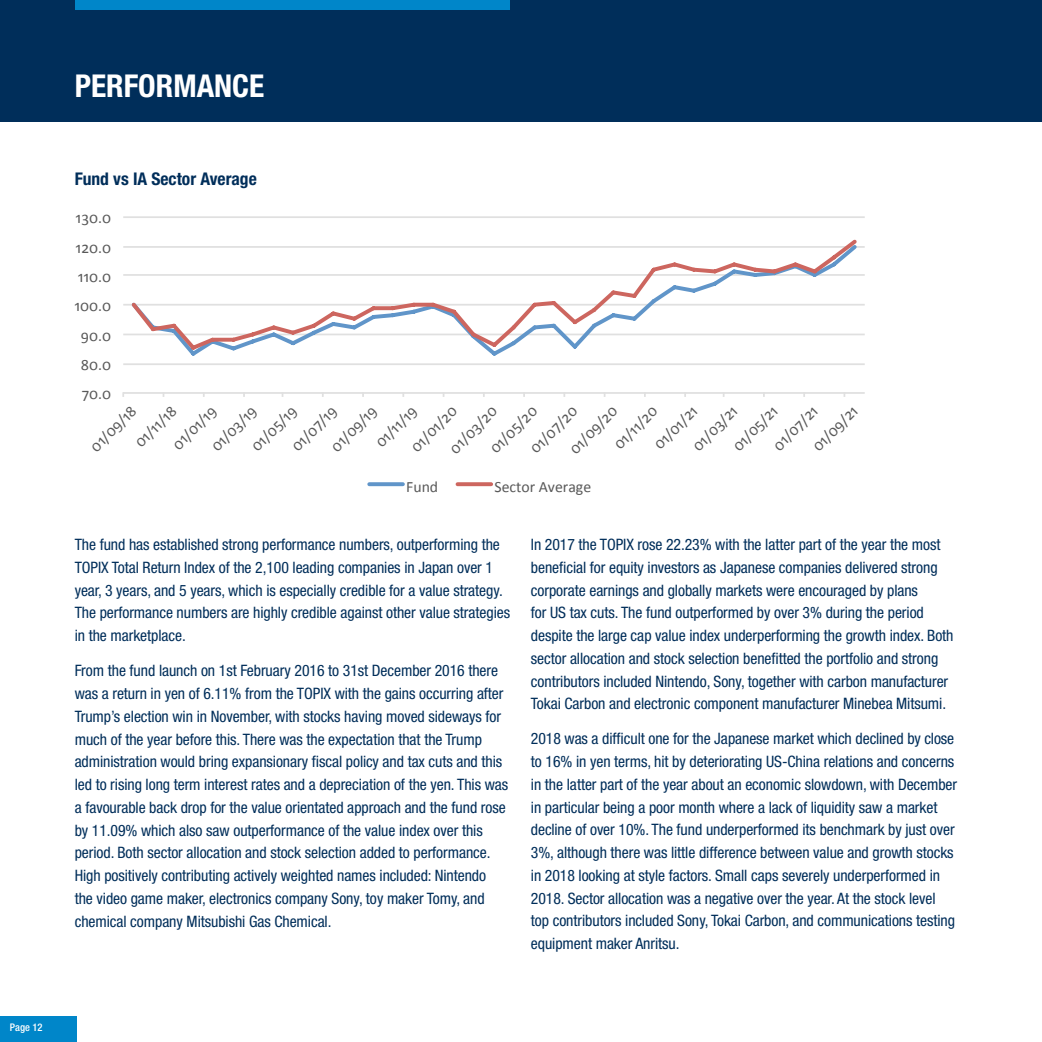
<style>
.page{position:relative;width:1042px;height:1042px;background:#fff}
.page>*{position:absolute;margin:0;border:0;box-sizing:border-box;transform-origin:0 0}
.t1{font:700 condensed 31.5px "Helvetica Neue LT Std";color:#fff}
.t2{font:700 condensed 17.5px "Helvetica Neue LT Std";color:#002e5a}
.t3{font:condensed 15.75px/22.8px "Helvetica Neue LT Std";letter-spacing:-.005em;color:#002e5a}
.t4{font:15.75px "Calibri";color:#595959}
.t5{font:500 condensed 10.5px "Helvetica Neue LT Std";color:#fff}
</style>
<div class="page">
<div style="left:0;top:0;width:1042px;height:121px;background:#002e5a"></div>
<div style="left:76px;top:0;width:434px;height:10px;background:#0086c9"></div>
<hr style="left:123px;top:363px;width:742px;height:2px;background:#e0e0e0">
<hr style="left:123px;top:334px;width:742px;height:1px;background:#e0e0e0">
<hr style="left:123px;top:304px;width:742px;height:2px;background:#e0e0e0">
<hr style="left:123px;top:274px;width:742px;height:2px;background:#e0e0e0">
<hr style="left:123px;top:246px;width:742px;height:2px;background:#e0e0e0">
<hr style="left:123px;top:216px;width:742px;height:2px;background:#e0e0e0">
<hr style="left:123px;top:392px;width:742px;height:2px;background:#e0e0e0">
<svg style="left:128px;top:239px;width:732px;height:114px"></svg>
<svg style="left:369px;top:482px;width:34px;height:4px"></svg>
<svg style="left:457px;top:482px;width:34px;height:4px"></svg>
<div style="left:0;top:1016px;width:76px;height:26px;background:#0086c9"></div>
<p class="t5" style="left:10px;top:1021px;width:34px">Page 12</p>
<h1 class="t1" style="left:75px;top:67px;width:191px">PERFORMANCE</h1>
<p class="t2" style="left:75px;top:168px;width:184px">Fund vs IA Sector Average</p>
<p class="t4" style="left:76px;top:208px;width:37px">130.0</p>
<p class="t4" style="left:76px;top:237px;width:37px">120.0</p>
<p class="t4" style="left:78px;top:267px;width:34px">110.0</p>
<p class="t4" style="left:75px;top:296px;width:38px">100.0</p>
<p class="t4" style="left:81px;top:325px;width:32px">90.0</p>
<p class="t4" style="left:81px;top:355px;width:32px">80.0</p>
<p class="t4" style="left:82px;top:384px;width:31px">70.0</p>
<p class="t4" style="left:86px;top:442px;width:59px;rotate:-45deg">01/09/18</p>
<p class="t4" style="left:131px;top:438px;width:53px;rotate:-45deg">01/11/18</p>
<p class="t4" style="left:526px;top:443px;width:61px;rotate:-45deg">01/07/20</p>
<p class="t4" style="left:485px;top:444px;width:61px;rotate:-45deg">01/05/20</p>
<p class="t4" style="left:609px;top:440px;width:56px;rotate:-45deg">01/11/20</p>
<p class="t4" style="left:407px;top:442px;width:59px;rotate:-45deg">01/01/20</p>
<p class="t4" style="left:445px;top:444px;width:62px;rotate:-45deg">01/03/20</p>
<p class="t4" style="left:565px;top:444px;width:62px;rotate:-45deg">01/09/20</p>
<p class="t4" style="left:287px;top:441px;width:58px;rotate:-45deg">01/07/19</p>
<p class="t4" style="left:247px;top:442px;width:59px;rotate:-45deg">01/05/19</p>
<p class="t4" style="left:371px;top:438px;width:53px;rotate:-45deg">01/11/19</p>
<p class="t4" style="left:168px;top:440px;width:56px;rotate:-45deg">01/01/19</p>
<p class="t4" style="left:207px;top:442px;width:59px;rotate:-45deg">01/03/19</p>
<p class="t4" style="left:327px;top:442px;width:59px;rotate:-45deg">01/09/19</p>
<p class="t4" style="left:769px;top:441px;width:58px;rotate:-45deg">01/07/21</p>
<p class="t4" style="left:728px;top:441px;width:58px;rotate:-45deg">01/05/21</p>
<p class="t4" style="left:650px;top:440px;width:56px;rotate:-45deg">01/01/21</p>
<p class="t4" style="left:688px;top:441px;width:58px;rotate:-45deg">01/03/21</p>
<p class="t4" style="left:808px;top:442px;width:59px;rotate:-45deg">01/09/21</p>
<p class="t4" style="left:406px;top:477px;width:34px">Fund</p>
<p class="t4" style="left:494px;top:477px;width:98px">Sector Average</p>
<p class="t3" style="left:75px;top:533px;width:437px">The fund has established strong performance numbers, outperforming the TOPIX Total Return Index of the 2,100 leading companies in Japan over 1 year, 3 years, and 5 years, which is especially credible for a value strategy.<br>The performance numbers are highly credible against other value strategies in the marketplace.</p>
<p class="t3" style="left:75px;top:659px;width:435px">From the fund launch on 1st February 2016 to 31st December 2016 there was a return in yen of 6.11% from the TOPIX with the gains occurring after Trump’s election win in November, with stocks having moved sideways for much of the year before this. There was the expectation that the Trump administration would bring expansionary fiscal policy and tax cuts and this led to rising long term interest rates and a depreciation of the yen. This was a favourable back drop for the value orientated approach and the fund rose by 11.09% which also saw outperformance of the value index over this period. Both sector allocation and stock selection added to performance.<br>High positively contributing actively weighted names included: Nintendo the video game maker, electronics company Sony, toy maker Tomy, and chemical company Mitsubishi Gas Chemical.</p>
<p class="t3" style="left:531px;top:533px;width:424px">In 2017 the TOPIX rose 22.23% with the latter part of the year the most beneficial for equity investors as Japanese companies delivered strong corporate earnings and globally markets were encouraged by plans<br>for US tax cuts. The fund outperformed by over 3% during the period despite the large cap value index underperforming the growth index. Both sector allocation and stock selection benefitted the portfolio and strong contributors included Nintendo, Sony, together with carbon manufacturer Tokai Carbon and electronic component manufacturer Minebea Mitsumi.</p>
<p class="t3" style="left:531px;top:727px;width:428px">2018 was a difficult one for the Japanese market which declined by close to 16% in yen terms, hit by deteriorating US-China relations and concerns in the latter part of the year about an economic slowdown, with December in particular being a poor month where a lack of liquidity saw a market decline of over 10%. The fund underperformed its benchmark by just over 3%, although there was little difference between value and growth stocks in 2018 looking at style factors. Small caps severely underperformed in 2018. Sector allocation was a negative over the year. At the stock level top contributors included Sony, Tokai Carbon, and communications testing equipment maker Anritsu.</p>
</div>
